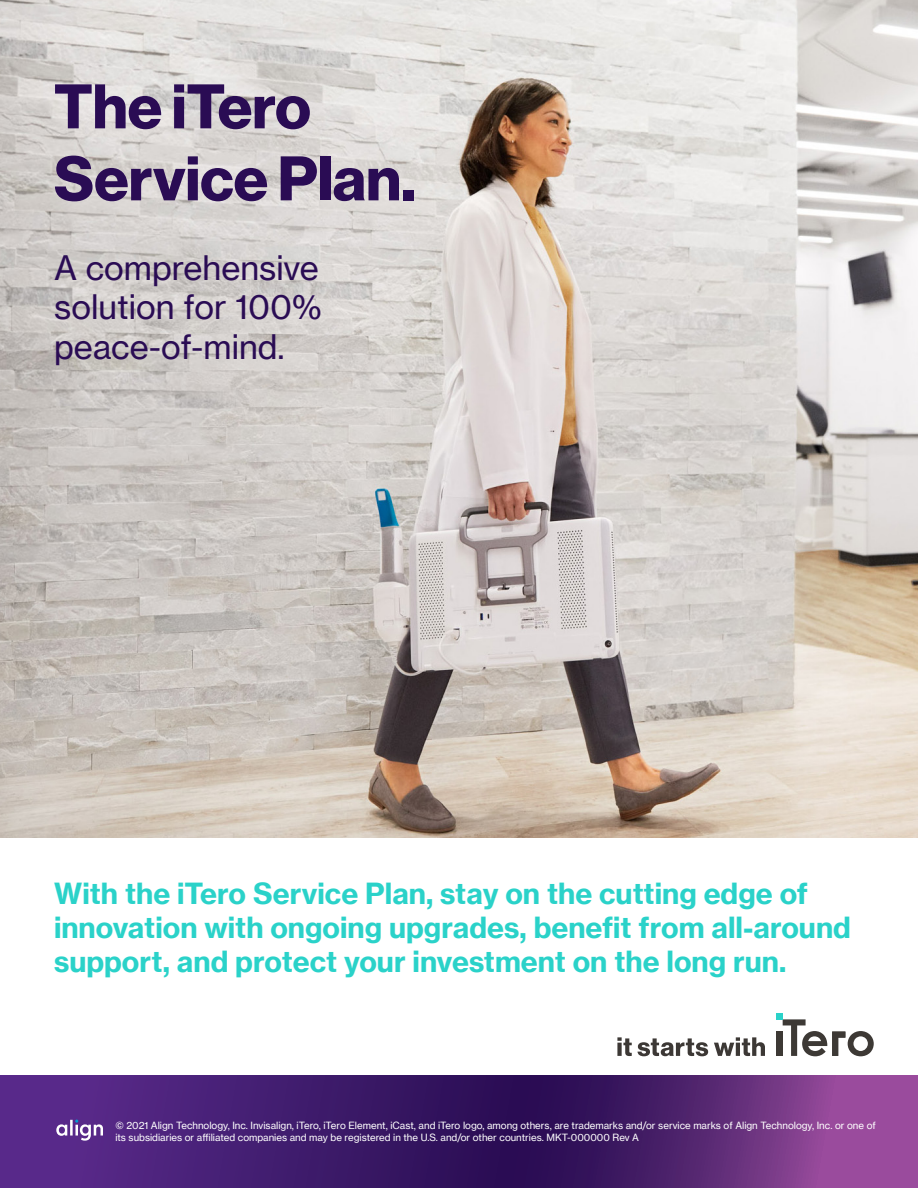
<style>
.page{position:relative;width:918px;height:1188px;background:#fff}
.page>*{position:absolute;margin:0;border:0;box-sizing:border-box;transform-origin:0 0}
.t1{font:700 61.5px "Neue Haas Grotesk Display";color:#2a0c54}
.t2{font:33px "N Haas Grotesk TX Pro 55 Rg";color:#2a0c54}
.t3{font:28.5px/34.2px "N Haas Grotesk TX Pro 75 Bd";color:#2ad2c9}
.t4{font:9.75px/12px "N Haas Grotesk TX Pro 55 Rg";color:#fff}
</style>
<div class="page">
<img style="left:0;top:0;width:918px;height:838px">
<svg style="left:0;top:1076px;width:918px;height:112px;background:#502474"></svg>
<svg style="left:777px;top:1013px;width:97px;height:43px"></svg>
<svg style="left:617px;top:1037px;width:15px;height:19px"></svg>
<svg style="left:638px;top:1038px;width:70px;height:18px"></svg>
<svg style="left:714px;top:1037px;width:51px;height:19px"></svg>
<svg style="left:56px;top:1120px;width:47px;height:21px"></svg>
<p class="t1" style="left:54px;top:71px;width:258px">The iTero</p>
<p class="t1" style="left:54px;top:143px;width:363px">ServicePlan.</p>
<p class="t2" style="left:54px;top:247px;width:266px">A comprehensive</p>
<p class="t2" style="left:54px;top:287px;width:269px">solution for 100%</p>
<p class="t2" style="left:54px;top:326px;width:232px">peace-of-mind.</p>
<p class="t3" style="left:54px;top:876px;width:798px">With the iTero Service Plan, stay on the cutting edge of innovation with ongoing upgrades, benefit from all-around support, and protect your investment on the long run.</p>
<p class="t4" style="left:115px;top:1119px;width:762px">© 2021 Align Technology, Inc. Invisalign, iTero, iTero Element, iCast, and iTero logo, among others, are trademarks and/or service marks of Align Technology, Inc. or one of its subsidiaries or affiliated companies and may be registered in the U.S. and/or other countries. MKT-000000 Rev A</p>
</div>
